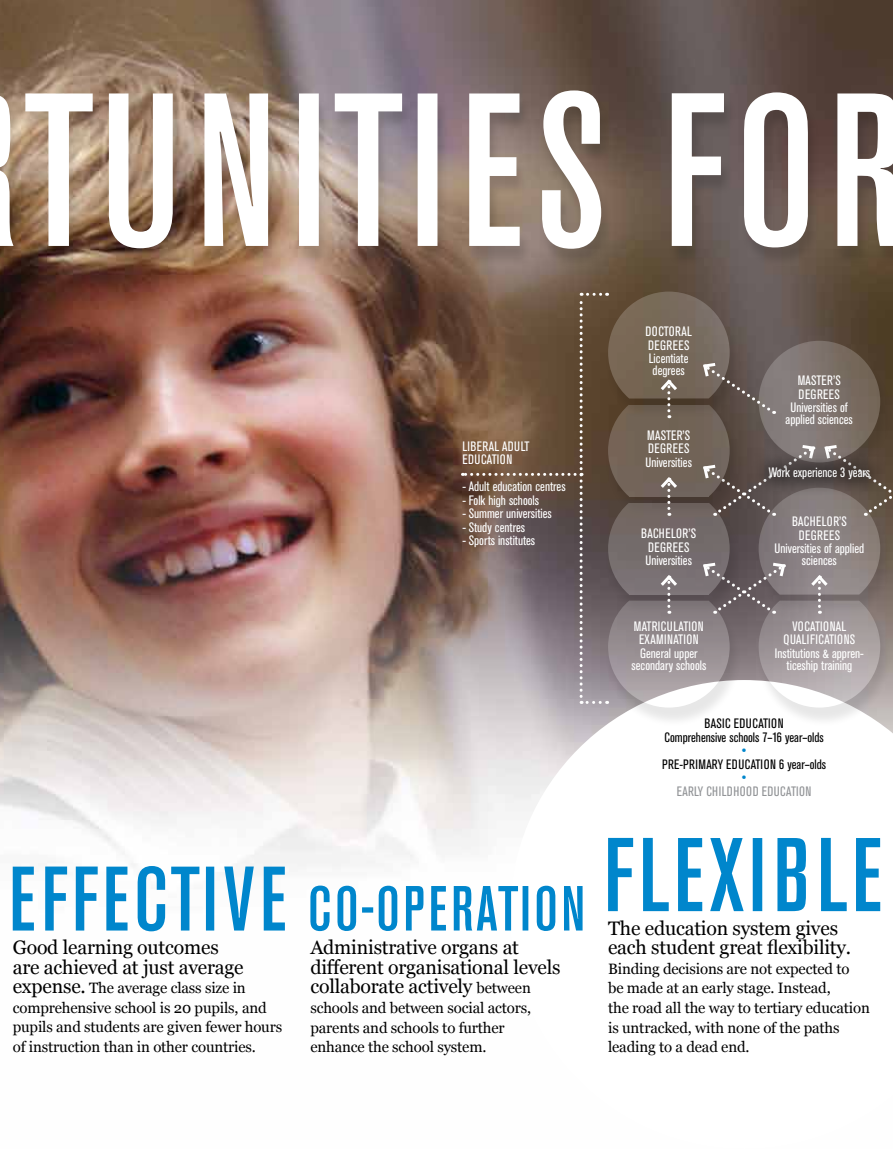
<style>
.page{position:relative;width:893px;height:1149px;background:#fff}
.page>*{position:absolute;margin:0;border:0;box-sizing:border-box;transform-origin:0 0}
.t1{font:19.5px/19.5px "Georgia";letter-spacing:-.01em;color:#000}
.t2{font:15px/19.5px "Georgia";letter-spacing:-.01em;color:#000}
.t3{font:condensed 13.5px/13.5px "Akzidenz Grotesk BE";color:#fff}
.t4{font:condensed 13.5px/13.5px "Akzidenz Grotesk BE";color:#000}
.t5{font:condensed 13.5px "Akzidenz Grotesk BE";letter-spacing:.02em;color:#939598}
.t6{font:condensed 13.5px/13.5px "Akzidenz Grotesk BE";letter-spacing:.04em;color:#fff}
.t7{font:condensed 13.5px/13.5px "Akzidenz Grotesk BE";letter-spacing:.02em;color:#fff}
.t8{font:condensed 13.5px "Akzidenz Grotesk BE";color:#0086cc}
.s1{font-size:19.5px}
.s2{font-size:15px}
</style>
<div class="page">
<img style="left:0;top:0;width:893px;height:932px">
<svg style="left:510px;top:707px;width:383px;height:225px"></svg>
<svg style="left:13px;top:865px;width:272px;height:66px"></svg>
<div style="left:0;top:94px;width:893px;height:202px;background:#000;opacity:.15"></div>
<svg style="left:0;top:90px;width:893px;height:186px"></svg>
<div style="left:604px;top:604px;width:138px;height:123px;background:#000;opacity:.5"></div>
<div style="left:755px;top:604px;width:137px;height:123px;background:#000;opacity:.5"></div>
<svg style="left:608px;top:837px;width:272px;height:73px"></svg>
<svg style="left:310px;top:885px;width:273px;height:45px"></svg>
<svg style="left:462px;top:291px;width:431px;height:416px;background:#7c6e68"></svg>
<p class="t6" style="left:462px;top:439px;width:69px">Liberal adult education</p>
<p class="t3" style="left:462px;top:480px;width:105px">- Adult education centres</p>
<p class="t3" style="left:462px;top:493px;width:78px">- Folk high schools</p>
<p class="t3" style="left:462px;top:507px;width:91px">- Summer universities</p>
<p class="t3" style="left:462px;top:520px;width:64px">- Study centres</p>
<p class="t3" style="left:462px;top:534px;width:74px">- Sports institutes</p>
<p class="t3" style="left:645px;top:325px;width:48px">Doctoral degrees<br>Licentiate</p>
<p class="t3" style="left:653px;top:364px;width:34px">degrees</p>
<p class="t3" style="left:645px;top:428px;width:48px">Master’s degrees<br>Universities</p>
<p class="t3" style="left:641px;top:527px;width:13px">Bache</p>
<p class="t3" style="left:645px;top:527px;width:52px;text-indent:26px">lor’s degrees<br>Universities</p>
<p class="t7" style="left:639px;top:619px;width:56px;text-indent:-5px">Matric ulation examina</p>
<p class="t3" style="left:640px;top:633px;width:59px;text-indent:38px">tion<br>General upper</p>
<p class="t3" style="left:631px;top:658px;width:76px">secondary schools</p>
<p class="t3" style="left:790px;top:374px;width:59px;text-align:center">master’s degrees<br>Universities of</p>
<p class="t3" style="left:786px;top:413px;width:69px">applied sciences</p>
<p class="t3" style="left:769px;top:466px;width:103px">Work experience 3 years</p>
<p class="t3" style="left:792px;top:514px;width:7px">bache</p>
<p class="t3" style="left:822px;top:514px;width:27px">lor’s</p>
<p class="t3" style="left:799px;top:528px;width:43px">degrees</p>
<p class="t3" style="left:774px;top:541px;width:91px">Universities of applied</p>
<p class="t3" style="left:802px;top:553px;width:36px">sciences</p>
<p class="t3" style="left:783px;top:619px;width:64px;text-indent:9px">Vocational qualifica</p>
<p class="t3" style="left:775px;top:633px;width:90px;text-indent:54px">tions<br>Institutions &amp; appren-</p>
<p class="t3" style="left:787px;top:658px;width:67px">ticeship training</p>
<p class="t4" style="left:664px;top:717px;width:161px;text-indent:40px">Basic education<br>Comprehensive schools 7–16 year–olds</p>
<p class="t8" style="left:742px;top:742px;width:6px">•</p>
<p class="t4" style="left:662px;top:757px;width:165px">Pre-primary education 6 year–olds</p>
<p class="t8" style="left:742px;top:769px;width:6px">•</p>
<p class="t5" style="left:677px;top:783px;width:125px">Early chi ldhoo d education</p>
<h1 class="t1" style="left:13px;top:936px;width:232px">Good learning outcomes are achieved at just average</h1>
<p class="t2" style="left:13px;top:977px;width:271px"><span class="s1">expense.</span> The average class size in comprehensive school is 20 pupils, and pupils and students are given fewer hours of instruction than in other countries.</p>
<h1 class="t1" style="left:310px;top:936px;width:252px">Administrative organs at different organisational levels collaborate actively <span class="s2">between</span></h1>
<p class="t2" style="left:310px;top:997px;width:222px">schools and between social actors, parents and schools to further enhance the school system.</p>
<h1 class="t1" style="left:608px;top:917px;width:245px">The education system gives each student great flexibility.</h1>
<p class="t2" style="left:608px;top:958px;width:263px">Binding decisions are not expected to<br>be made at an early stage. Instead,<br>the road all the way to tertiary education is untracked, with none of the paths leading to a dead end.</p>
</div>
